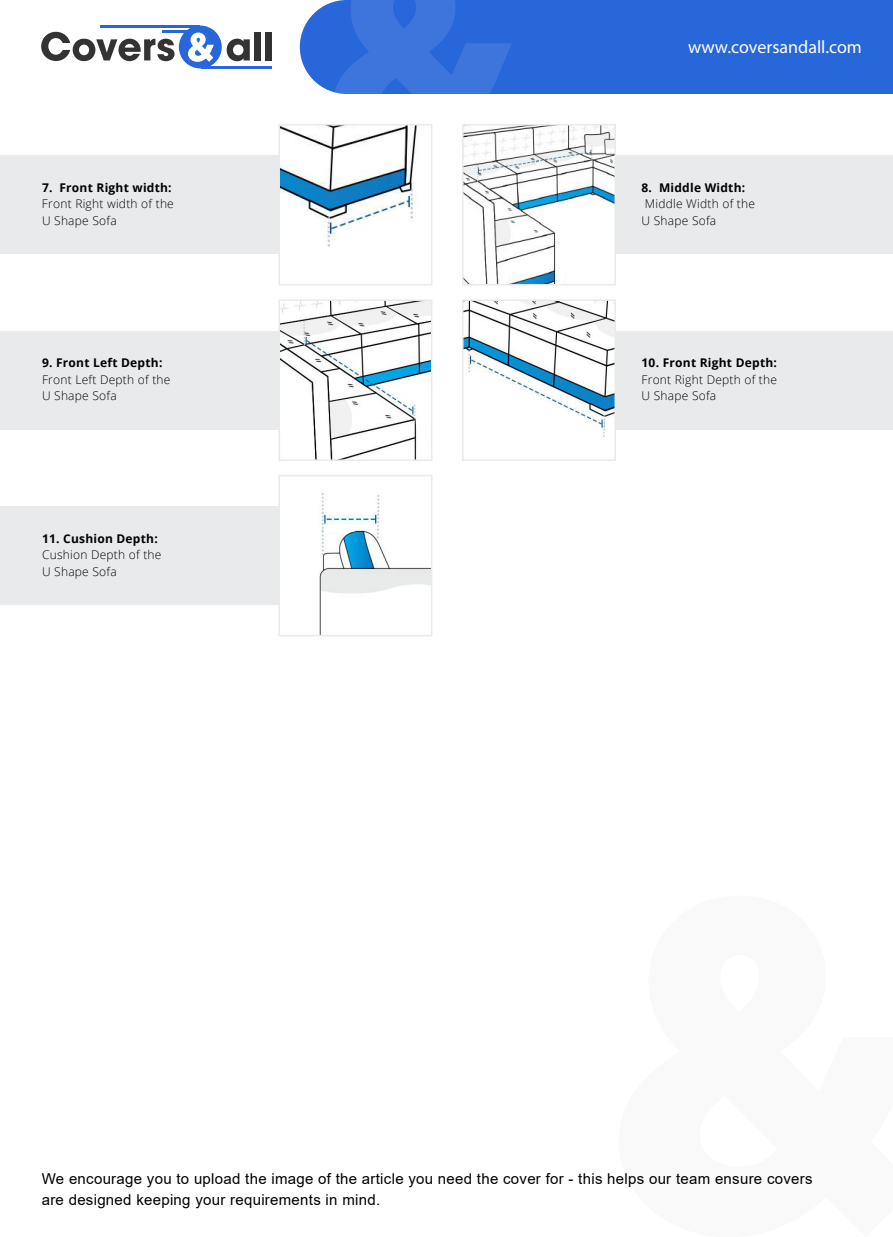
<style>
.page{position:relative;width:893px;height:1237px;background:#fff}
.page>*{position:absolute;margin:0;border:0;box-sizing:border-box;transform-origin:0 0}
.t1{font:18px "Myriad Pro";color:#fff}
.t2{font:15px/21px "Arial";letter-spacing:.02em;color:#000}
.t3{font:300 12px/16.5px "Open Sans";letter-spacing:.02em;color:#000}
.t4{font:700 12px "Open Sans";letter-spacing:.02em;color:#000}
</style>
<div class="page">
<div style="left:0;top:156px;width:294px;height:98px;background:#e9eaeb"></div>
<img style="left:281px;top:127px;width:137px;height:120px">
<svg style="left:281px;top:193px;width:46px;height:61px"></svg>
<div style="left:278px;top:124px;width:154px;height:161px;border:2px solid #eaeaea"></div>
<div style="left:300px;top:0;width:593px;height:94px;background:#2867d9"></div>
<svg style="left:333px;top:0;width:179px;height:94px;background:#356fda"></svg>
<svg style="left:41px;top:32px;width:134px;height:29px"></svg>
<svg style="left:227px;top:39px;width:23px;height:22px"></svg>
<div style="left:254px;top:32px;width:7px;height:28px;background:#333"></div>
<div style="left:265px;top:32px;width:7px;height:28px;background:#333"></div>
<hr style="left:101px;top:26px;width:99px;height:2px;background:#2867d9">
<hr style="left:162px;top:31px;width:38px;height:2px;background:#2867d9">
<hr style="left:201px;top:66px;width:71px;height:2px;background:#2867d9">
<div style="left:179px;top:26px;width:43px;height:42px;background:#2867d9;border-radius:50%"></div>
<svg style="left:188px;top:33px;width:26px;height:29px"></svg>
<div style="left:600px;top:156px;width:293px;height:98px;background:#e9eaeb"></div>
<img style="left:465px;top:127px;width:148px;height:155px">
<svg style="left:588px;top:195px;width:25px;height:21px"></svg>
<svg style="left:555px;top:231px;width:12px;height:51px"></svg>
<div style="left:462px;top:124px;width:154px;height:161px;border:2px solid #eaeaea"></div>
<div style="left:600px;top:331px;width:293px;height:98px;background:#e9eaeb"></div>
<img style="left:465px;top:302px;width:148px;height:135px">
<svg style="left:603px;top:416px;width:10px;height:15px"></svg>
<div style="left:462px;top:299px;width:154px;height:162px;border:2px solid #eaeaea"></div>
<div style="left:0;top:331px;width:294px;height:98px;background:#e9eaeb"></div>
<img style="left:281px;top:302px;width:148px;height:156px">
<svg style="left:405px;top:404px;width:24px;height:54px"></svg>
<div style="left:278px;top:299px;width:154px;height:162px;border:2px solid #eaeaea"></div>
<div style="left:0;top:507px;width:294px;height:98px;background:#e9eaeb"></div>
<img style="left:281px;top:493px;width:148px;height:112px">
<svg style="left:284px;top:523px;width:70px;height:110px"></svg>
<div style="left:278px;top:475px;width:154px;height:161px;border:2px solid #eaeaea"></div>
<p class="t4" style="left:42px;top:179px;width:131px">7. Front Right width:</p>
<p class="t3" style="left:42px;top:195px;width:133px">Front Right width of the<br>U Shape Sofa</p>
<p class="t4" style="left:42px;top:354px;width:122px">9. Front Left Depth:</p>
<p class="t3" style="left:42px;top:371px;width:130px">Front Left Depth of the<br>U Shape Sofa</p>
<p class="t4" style="left:42px;top:530px;width:117px">11. Cushion Depth:</p>
<p class="t3" style="left:42px;top:546px;width:121px">Cushion Depth of the<br>U Shape Sofa</p>
<h1 class="t1" style="left:688px;top:36px;width:175px">www.coversandall.com</h1>
<p class="t4" style="left:641px;top:179px;width:105px">8. Middle Width:</p>
<p class="t3" style="left:641px;top:195px;width:115px">Middle Width of the<br>U Shape Sofa</p>
<p class="t4" style="left:641px;top:354px;width:137px">10. Front Right Depth:</p>
<p class="t3" style="left:641px;top:371px;width:137px">Front Right Depth of the<br>U Shape Sofa</p>
<p class="t2" style="left:42px;top:1168px;width:772px">We encourage you to upload the image of the article you need the cover for - this helps our team ensure covers are designed keeping your requirements in mind.</p>
</div>
